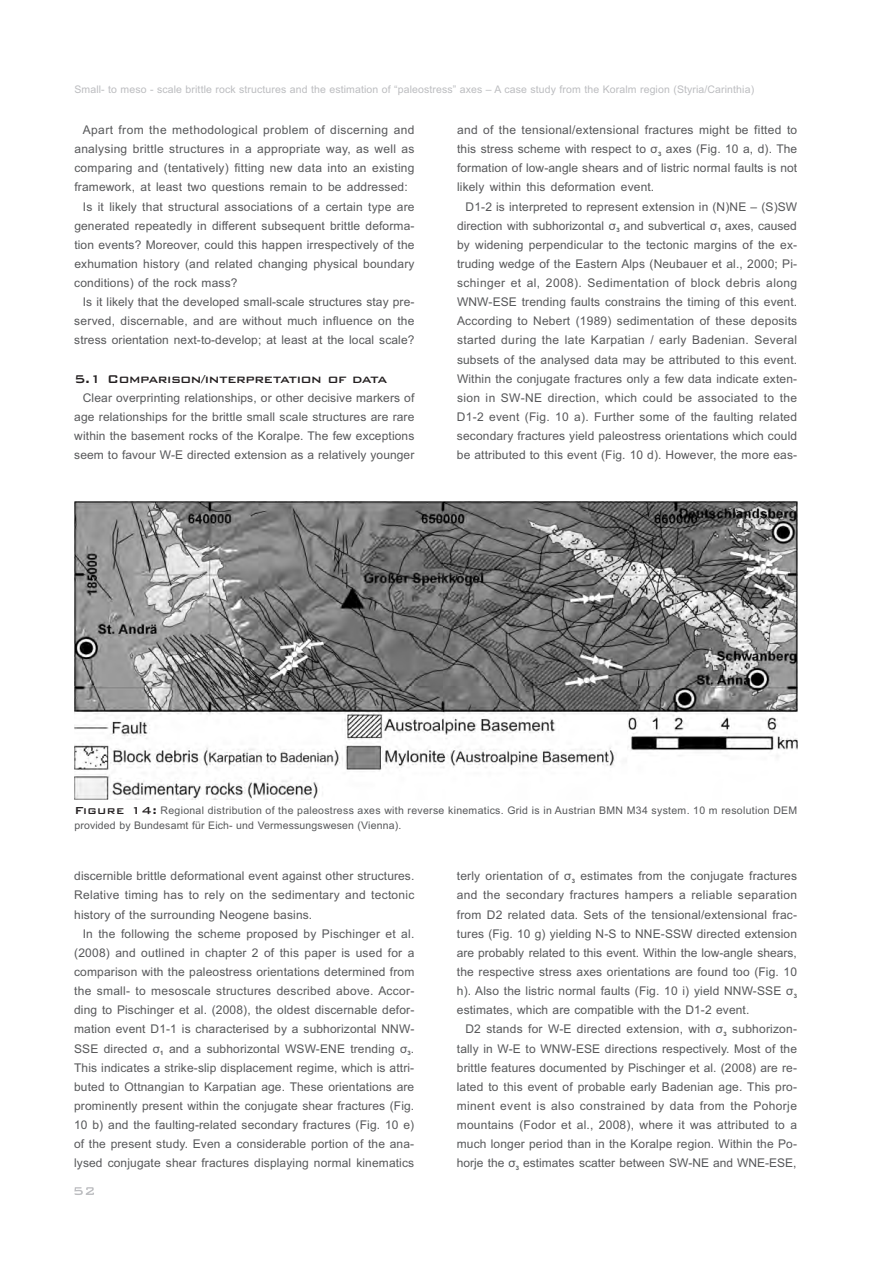
<style>
.page{position:relative;width:893px;height:1263px;background:#fff}
.page>*{position:absolute;margin:0;border:0;box-sizing:border-box;transform-origin:0 0}
.t1{font:500 15px "Bank Gothic BT";letter-spacing:-.025em;color:#231f20}
.t2{font:12px/19.2px "Arial";letter-spacing:.01em;color:#57585a;text-align:justify}
.t3{font:12px "Arial";letter-spacing:.03em;color:#57585a}
.t4{font:10.5px/14.9px "Arial";letter-spacing:.03em;color:#57585a}
.t5{font:10.5px "Arial";letter-spacing:.01em;color:#bcbdc0}
.t6{font:700 6px "Arial";color:#57585a}
.s1{font-family:"Bank Gothic BT";font-weight:500;font-size:13.5px;color:#231f20}
</style>
<div class="page">
<img style="left:74px;top:501px;width:724px;height:299px">
<svg style="left:74px;top:1187px;width:20px;height:8px"></svg>
<p class="t5" style="left:74px;top:85px;width:681px">Small- to meso - scale brittle rock structures and the estimation of “paleostress” axes – A case study from the Koralm region (Styria/Carinthia)</p>
<p class="t3" style="left:83px;top:125px;width:333px">Apart from the methodological problem of discerning and</p>
<p class="t2" style="left:74px;top:140px;width:342px">analysing brittle structures in a appropriate way, as well as</p>
<p class="t2" style="left:74px;top:159px;width:342px">comparing and (tentatively) fitting new data into an existing</p>
<p class="t2" style="left:74px;top:179px;width:335px">framework, at least two questions remain to be addressed:</p>
<p class="t2" style="left:83px;top:198px;width:333px">Is it likely that structural associations of a certain type are</p>
<p class="t2" style="left:74px;top:217px;width:342px">generated repeatedly in different subsequent brittle deforma-</p>
<p class="t2" style="left:74px;top:236px;width:342px">tion events? Moreover, could this happen irrespectively of the</p>
<p class="t2" style="left:74px;top:255px;width:342px">exhumation history (and related changing physical boundary</p>
<p class="t2" style="left:74px;top:274px;width:165px">conditions) of the rock mass?</p>
<p class="t2" style="left:83px;top:293px;width:333px">Is it likely that the developed small-scale structures stay pre-</p>
<p class="t2" style="left:74px;top:313px;width:342px">served, discernable, and are without much influence on the</p>
<p class="t2" style="left:74px;top:332px;width:342px">stress orientation next-to-develop; at least at the local scale?</p>
<p class="t1" style="left:74px;top:371px;width:315px">5.1 Comparison/interpretation of data</p>
<p class="t2" style="left:74px;top:389px;width:342px;text-indent:9px">Clear overprinting relationships, or other decisive markers of age relationships for the brittle small scale structures are rare within the basement rocks of the Koralpe. The few exceptions seem to favour W-E directed extension as a relatively younger</p>
<p class="t2" style="left:457px;top:121px;width:342px">and of the tensional/extensional fractures might be fitted to this stress scheme with respect to σ axes (Fig. 10 a, d). The</p>
<p class="t6" style="left:658px;top:151px;width:5px">3</p>
<p class="t2" style="left:457px;top:160px;width:342px">formation of low-angle shears and of listric normal faults is not likely within this deformation event.</p>
<p class="t2" style="left:457px;top:198px;width:342px;text-align:right">D1-2 is interpreted to represent extension in (N)NE – (S)SW direction with subhorizontal σ and subvertical σ axes, caused</p>
<p class="t6" style="left:616px;top:228px;width:5px">3</p>
<p class="t6" style="left:718px;top:228px;width:5px">1</p>
<p class="t2" style="left:457px;top:236px;width:342px">by widening perpendicular to the tectonic margins of the ex&shy;truding wedge of the Eastern Alps (Neubauer et al., 2000; Pi&shy;schinger et al, 2008). Sedimentation of block debris along WNW-ESE trending faults constrains the timing of this event.<br>According to Nebert (1989) sedimentation of these deposits started during the late Karpatian / early Badenian. Several subsets of the analysed data may be attributed to this event.<br>Within the conjugate fractures only a few data indicate exten&shy;sion in SW-NE direction, which could be associated to the D1-2 event (Fig. 10 a). Further some of the faulting related secondary fractures yield paleostress orientations which could be attributed to this event (Fig. 10 d). However, the more eas-</p>
<p class="t4" style="left:74px;top:804px;width:724px"><span class="s1">Figure 14:</span> Regional distribution of the paleostress axes with reverse kinematics. Grid is in Austrian BMN M34 system. 10 m resolution DEM provided by Bundesamt für Eich- und Vermessungswesen (Vienna).</p>
<p class="t2" style="left:74px;top:867px;width:342px">discernible brittle deformational event against other structures.<br>Relative timing has to rely on the sedimentary and tectonic history of the surrounding Neogene basins.</p>
<p class="t2" style="left:74px;top:925px;width:342px;text-indent:9px">In the following the scheme proposed by Pischinger et al. (2008) and outlined in chapter 2 of this paper is used for a comparison with the paleostress orientations determined from the small- to mesoscale structures described above. Accor&shy;ding to Pischinger et al. (2008), the oldest discernable defor&shy;mation event D1-1 is characterised by a subhorizontal NNW-SSE directed σ and a subhorizontal WSW-ENE trending σ .</p>
<p class="t6" style="left:160px;top:1050px;width:5px">1</p>
<p class="t6" style="left:408px;top:1050px;width:5px">3</p>
<p class="t2" style="left:74px;top:1059px;width:342px">This indicates a strike-slip displacement regime, which is attri&shy;buted to Ottnangian to Karpatian age. These orientations are prominently present within the conjugate shear fractures (Fig.<br>10 b) and the faulting-related secondary fractures (Fig. 10 e) of the present study. Even a considerable portion of the ana&shy;lysed conjugate shear fractures displaying normal kinematics</p>
<p class="t2" style="left:457px;top:867px;width:342px">terly orientation of σ estimates from the conjugate fractures</p>
<p class="t6" style="left:572px;top:878px;width:5px">3</p>
<p class="t2" style="left:457px;top:887px;width:342px">and the secondary fractures hampers a reliable separation from D2 related data. Sets of the tensional/extensional frac&shy;tures (Fig. 10 g) yielding N-S to NNE-SSW directed extension are probably related to this event. Within the low-angle shears, the respective stress axes orientations are found too (Fig. 10 h). Also the listric normal faults (Fig. 10 i) yield NNW-SSE σ<sub>3 </sub>estimates, which are compatible with the D1-2 event.</p>
<p class="t2" style="left:465px;top:1021px;width:333px">D2 stands for W-E directed extension, with σ subhorizon-</p>
<p class="t6" style="left:723px;top:1031px;width:5px">3</p>
<p class="t2" style="left:457px;top:1040px;width:342px">tally in W-E to WNW-ESE directions respectively. Most of the brittle features documented by Pischinger et al. (2008) are re&shy;lated to this event of probable early Badenian age. This pro&shy;minent event is also constrained by data from the Pohorje mountains (Fodor et al., 2008), where it was attributed to a much longer period than in the Koralpe region. Within the Po&shy;horje the σ estimates scatter between SW-NE and WNE-ESE,</p>
<p class="t6" style="left:516px;top:1165px;width:5px">3</p>
</div>
